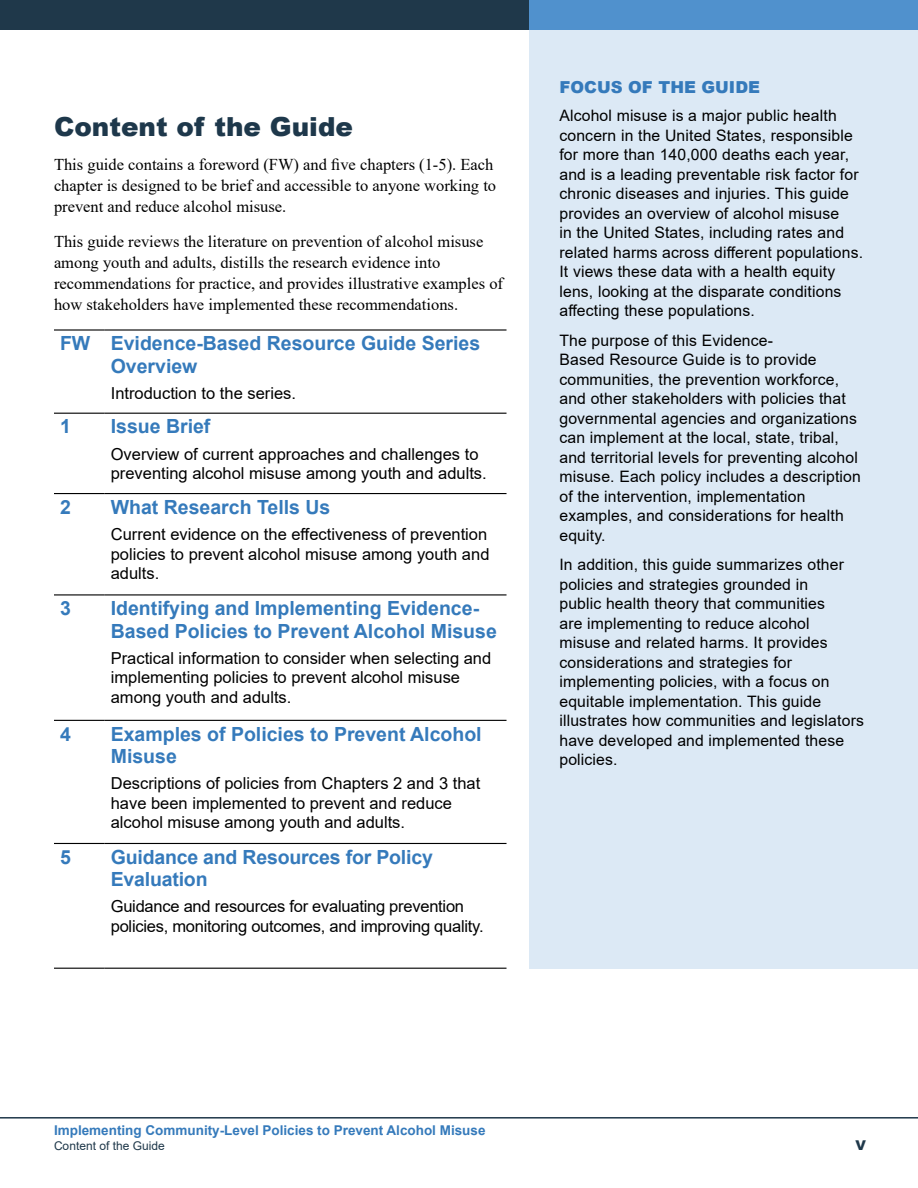
<style>
.page{position:relative;width:918px;height:1188px;background:#fff}
.page>*{position:absolute;margin:0;border:0;box-sizing:border-box;transform-origin:0 0}
.t1{font:900 26.25px "Arial";color:#1e384b}
.TOC1{font:700 19.5px/22.5px "Arial";color:#357abb}
.TOC2{font:16.5px/19.5px "Arial";color:#000}
.t2{font:16.5px/21px "Times New Roman";color:#000}
.t3{font:900 16.5px "Arial";color:#357abb}
.t4{font:15.75px/19.5px "Arial";letter-spacing:.01em;color:#000}
.t5{font:700 13.5px "Arial";color:#357abb}
.t6{font:900 13.5px "Arial";color:#1f384a}
.t7{font:12px "Arial";color:#1f384a}
</style>
<div class="page">
<hr style="left:0;top:1117px;width:918px;height:2px;background:#1f384a">
<div style="left:0;top:0;width:918px;height:30px;background:#1f384a"></div>
<div style="left:529px;top:30px;width:389px;height:939px;background:#dce9f5"></div>
<hr style="left:54px;top:493px;width:51px;height:1px;background:#000">
<hr style="left:105px;top:493px;width:402px;height:1px;background:#000">
<hr style="left:54px;top:594px;width:51px;height:1px;background:#000">
<hr style="left:105px;top:594px;width:402px;height:1px;background:#000">
<hr style="left:54px;top:720px;width:51px;height:1px;background:#000">
<hr style="left:105px;top:720px;width:402px;height:1px;background:#000">
<hr style="left:54px;top:843px;width:51px;height:1px;background:#000">
<hr style="left:105px;top:843px;width:402px;height:1px;background:#000">
<hr style="left:54px;top:968px;width:51px;height:1px;background:#000">
<hr style="left:105px;top:968px;width:402px;height:1px;background:#000">
<hr style="left:54px;top:329px;width:51px;height:2px;background:#000">
<hr style="left:105px;top:329px;width:402px;height:2px;background:#000">
<hr style="left:54px;top:413px;width:51px;height:1px;background:#000">
<hr style="left:105px;top:413px;width:402px;height:1px;background:#000">
<div style="left:529px;top:0;width:389px;height:30px;background:#5091cd"></div>
<h2 class="t1" style="left:54px;top:108px;width:301px">Content of the Guide</h2>
<p class="t2" style="left:54px;top:154px;width:444px">This guide contains a foreword (FW) and five chapters (1-5). Each chapter is designed to be brief and accessible to anyone working to prevent and reduce alcohol misuse.</p>
<p class="t2" style="left:54px;top:230px;width:451px">This guide reviews the literature on prevention of alcohol misuse among youth and adults, distills the research evidence into recommendations for practice, and provides illustrative examples of how stakeholders have implemented these recommendations.</p>
<p class="TOC1" style="left:60px;top:332px;width:32px">FW</p>
<p class="TOC1" style="left:111px;top:332px;width:371px">Evidence-Based Resource Guide Series<br>Overview</p>
<p class="TOC2" style="left:111px;top:383px;width:187px">Introduction to the series.</p>
<p class="TOC1" style="left:60px;top:416px;width:12px">1</p>
<p class="TOC1" style="left:111px;top:416px;width:101px">Issue Brief</p>
<p class="TOC2" style="left:111px;top:444px;width:378px">Overview of current approaches and challenges to preventing alcohol misuse among youth and adults.</p>
<p class="TOC1" style="left:60px;top:496px;width:12px">2</p>
<p class="TOC1" style="left:111px;top:496px;width:221px">What Research Tells Us</p>
<p class="TOC2" style="left:111px;top:524px;width:380px">Current evidence on the effectiveness of prevention policies to prevent alcohol misuse among youth and adults.</p>
<p class="TOC1" style="left:60px;top:597px;width:12px">3</p>
<p class="TOC1" style="left:111px;top:597px;width:388px">Identifying and Implementing Evidence-<br>Based Policies to Prevent Alcohol Misuse</p>
<p class="TOC2" style="left:111px;top:648px;width:382px">Practical information to consider when selecting and implementing policies to prevent alcohol misuse among youth and adults.</p>
<p class="TOC1" style="left:60px;top:723px;width:12px">4</p>
<p class="TOC1" style="left:111px;top:723px;width:372px">Examples of Policies to Prevent Alcohol<br>Misuse</p>
<p class="TOC2" style="left:111px;top:774px;width:371px">Descriptions of policies from Chapters 2 and 3 that have been implemented to prevent and reduce alcohol misuse among youth and adults.</p>
<p class="TOC1" style="left:60px;top:846px;width:12px">5</p>
<p class="TOC1" style="left:111px;top:846px;width:324px">Guidance and Resources for Policy<br>Evaluation</p>
<p class="TOC2" style="left:111px;top:897px;width:374px">Guidance and resources for evaluating prevention policies, monitoring outcomes, and improving quality.</p>
<p class="t3" style="left:559px;top:75px;width:202px">FOCUS OF THE GUIDE</p>
<p class="t4" style="left:559px;top:106px;width:305px">Alcohol misuse is a major public health concern in the United States, responsible for more than 140,000 deaths each year, and is a leading preventable risk factor for chronic diseases and injuries. This guide provides an overview of alcohol misuse<br>in the United States, including rates and related harms across different populations.<br>It views these data with a health equity lens, looking at the disparate conditions affecting these populations.</p>
<p class="t4" style="left:559px;top:330px;width:303px">The purpose of this Evidence-<br>Based Resource Guide is to provide communities, the prevention workforce, and other stakeholders with policies that governmental agencies and organizations can implement at the local, state, tribal, and territorial levels for preventing alcohol misuse. Each policy includes a description of the intervention, implementation examples, and considerations for health equity.</p>
<p class="t4" style="left:559px;top:555px;width:306px">In addition, this guide summarizes other policies and strategies grounded in<br>public health theory that communities<br>are implementing to reduce alcohol misuse and related harms. It provides considerations and strategies for implementing policies, with a focus on equitable implementation. This guide illustrates how communities and legislators have developed and implemented these policies.</p>
<p class="t5" style="left:54px;top:1121px;width:433px">Implementing Community-Level Policies to Prevent Alcohol Misuse</p>
<p class="t7" style="left:54px;top:1137px;width:112px">Content of the Guide</p>
<p class="t6" style="left:856px;top:1135px;width:12px">V</p>
</div>
